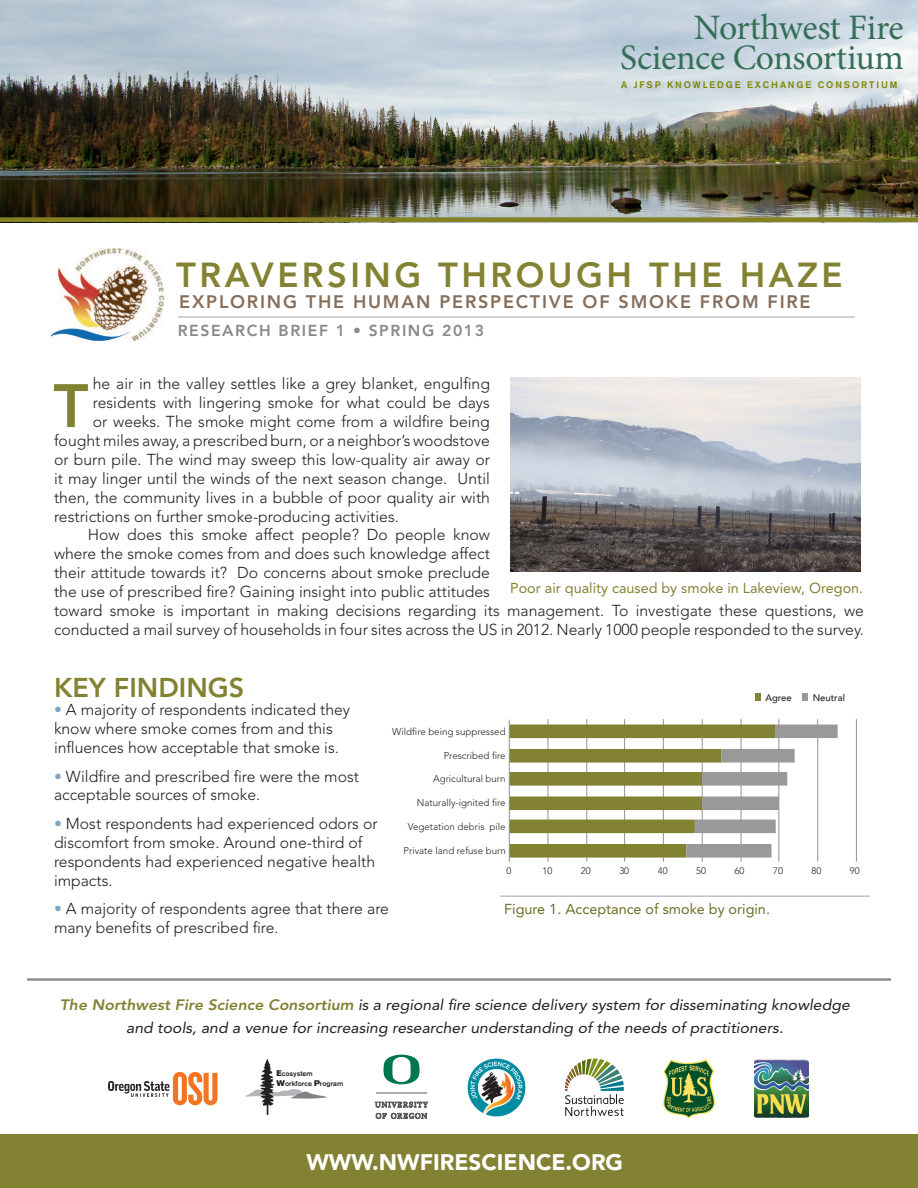
<style>
.page{position:relative;width:918px;height:1188px;background:#fff}
.page>*{position:absolute;margin:0;border:0;box-sizing:border-box;transform-origin:0 0}
.t1{font:800 60.6px "Avenir";color:#838233}
.t2{font:35.85px/30.6px "Minion Pro";letter-spacing:-.01em;color:#366f58;text-align:right}
.t3{font:800 34.5px "Avenir";letter-spacing:.1em;color:#838233}
.t4{font:800 27px "Avenir";color:#838233}
.t5{font:900 22.5px "Avenir";color:#fff}
.t6{font:800 18px "Avenir";letter-spacing:.1em;color:#876e5b}
.t7{font:300 15.75px/18.9px "Avenir";color:#231f20}
.t8{font:800 15.75px "Avenir";letter-spacing:.1em;color:#87898c}
.t9{font:italic 15px/22.5px "Avenir";color:#231f20;text-align:center;scale:1.05 1}
.t10{font:14.4px "Avenir";color:#838233}
.t11{font:14.4px "Avenir";color:#6d6e28}
.t12{font:300 9.75px "Avenir";color:#231f20}
.t13{font:500 9.45px "Akzidenz Grotesk BQ";letter-spacing:.2em;color:#7c8600}
.t14{font:300 9.45px "Avenir";color:#231f20}
.t15{font:500 9.45px "Avenir";color:#231f20}
.t16{font:500 7.05px/9.8px "Akzidenz Grotesk BQ";color:#231f20}
.s1{color:#81a5c0}
.s2{font-weight:800;color:#838233}
.s3{font-family:"Akzidenz Grotesk BQ Super";font-weight:400;font-size:8.1px}
</style>
<div class="page">
<img style="left:510px;top:377px;width:351px;height:195px">
<img style="left:0;top:0;width:918px;height:222px">
<hr style="left:178px;top:316px;width:677px;height:2px;background:#c1c2c4">
<img style="left:51px;top:248px;width:112px;height:93px">
<hr style="left:27px;top:978px;width:864px;height:3px;background:#87898c">
<svg style="left:245px;top:1059px;width:82px;height:56px"></svg>
<img style="left:663px;top:1060px;width:52px;height:57px">
<img style="left:468px;top:1059px;width:57px;height:57px">
<svg style="left:108px;top:1072px;width:109px;height:33px"></svg>
<img style="left:754px;top:1060px;width:55px;height:58px">
<svg style="left:565px;top:1059px;width:59px;height:57px"></svg>
<div style="left:0;top:1135px;width:918px;height:53px;background:#838132"></div>
<svg style="left:375px;top:1102px;width:53px;height:5px"></svg>
<svg style="left:376px;top:1113px;width:51px;height:6px"></svg>
<svg style="left:383px;top:1055px;width:37px;height:29px"></svg>
<hr style="left:376px;top:1093px;width:51px;height:1px;background:#5a5a5d">
<hr style="left:500px;top:895px;width:370px;height:2px;background:#c1c2c4">
<svg style="left:508px;top:693px;width:349px;height:169px"></svg>
<p class="t2" style="left:620px;top:12px;width:285px">Northwest Fire<br>Science Consortium</p>
<p class="t13" style="left:621px;top:79px;width:278px">A JFSP KNOWLEDGE EXCHANGE CONSORTIUM</p>
<p class="t3" style="left:176px;top:255px;width:668px">TRAVERSING THROUGH THE HAZE</p>
<p class="t6" style="left:179px;top:291px;width:633px">EXPLORING THE HUMAN PERSPECTIVE OF SMOKE FROM FIRE</p>
<p class="t8" style="left:178px;top:321px;width:308px">RESEARCH BRIEF 1 • SPRING 2013</p>
<p class="t1" style="left:54px;top:370px;width:36px">T</p>
<p class="t7" style="left:93px;top:374px;width:399px">he air in the valley settles like a grey blanket, engulfing</p>
<p class="t7" style="left:93px;top:393px;width:399px">residents with lingering smoke for what could be days</p>
<p class="t7" style="left:93px;top:412px;width:399px">or weeks. The smoke might come from a wildfire being</p>
<p class="t7" style="left:54px;top:431px;width:437px">fought miles away, a prescribed burn, or a neighbor’s woodstove</p>
<p class="t7" style="left:54px;top:450px;width:437px">or burn pile. The wind may sweep this low-quality air away or</p>
<p class="t7" style="left:54px;top:469px;width:437px">it may linger until the winds of the next season change. Until</p>
<p class="t7" style="left:54px;top:488px;width:438px">then, the community lives in a bubble of poor quality air with</p>
<p class="t7" style="left:54px;top:507px;width:346px">restrictions on further smoke-producing activities.</p>
<p class="t7" style="left:54px;top:526px;width:812px;text-indent:34px">How does this smoke affect people? Do people know<br>where the smoke comes from and does such knowledge affect<br>their attitude towards it? Do concerns about smoke preclude<br>the use of prescribed fire? Gaining insight into public attitudes<br>toward smoke is important in making decisions regarding its management. To investigate these questions, we conducted a mail survey of households in four sites across the US in 2012. Nearly 1000 people responded to the survey.</p>
<p class="t10" style="left:510px;top:579px;width:355px">Poor air quality caused by smoke in Lakeview, Oregon.</p>
<p class="t4" style="left:54px;top:672px;width:192px">KEY FINDINGS</p>
<p class="t7" style="left:54px;top:700px;width:298px"><span class="s1">•</span> A majority of respondents indicated they know where smoke comes from and this influences how acceptable that smoke is.</p>
<p class="t7" style="left:54px;top:767px;width:307px"><span class="s1">•</span> Wildfire and prescribed fire were the most acceptable sources of smoke.</p>
<p class="t7" style="left:54px;top:814px;width:325px"><span class="s1">•</span> Most respondents had experienced odors or discomfort from smoke. Around one-third of respondents had experienced negative health impacts.</p>
<p class="t7" style="left:54px;top:899px;width:337px"><span class="s1">•</span> A majority of respondents agree that there are many benefits of prescribed fire.</p>
<p class="t15" style="left:765px;top:689px;width:28px">Agree</p>
<p class="t15" style="left:813px;top:689px;width:34px">Neutral</p>
<p class="t12" style="left:392px;top:726px;width:115px">Wildfire being suppressed</p>
<p class="t12" style="left:444px;top:749px;width:63px">Prescribed fire</p>
<p class="t12" style="left:433px;top:773px;width:74px">Agricultural burn</p>
<p class="t12" style="left:417px;top:797px;width:90px">Naturally-ignited fire</p>
<p class="t12" style="left:408px;top:821px;width:99px">Vegetation debris pile</p>
<p class="t12" style="left:404px;top:845px;width:104px">Private land refuse burn</p>
<p class="t14" style="left:506px;top:865px;width:6px">0</p>
<p class="t14" style="left:542px;top:865px;width:11px">10</p>
<p class="t14" style="left:581px;top:865px;width:11px">20</p>
<p class="t14" style="left:619px;top:865px;width:11px">30</p>
<p class="t14" style="left:658px;top:865px;width:11px">40</p>
<p class="t14" style="left:696px;top:865px;width:11px">50</p>
<p class="t14" style="left:735px;top:865px;width:11px">60</p>
<p class="t14" style="left:773px;top:865px;width:11px">70</p>
<p class="t14" style="left:812px;top:865px;width:11px">80</p>
<p class="t14" style="left:850px;top:865px;width:11px">90</p>
<p class="t11" style="left:504px;top:900px;width:267px">Figure 1. Acceptance of smoke by origin.</p>
<p class="t9" style="left:60px;top:994px;width:754px"><span class="s2">The Northwest Fire Science Consortium</span> is a regional fire science delivery system for disseminating knowledge and tools, and a venue for increasing researcher understanding of the needs of practitioners.</p>
<p class="t16" style="left:277px;top:1069px;width:68px"><span class="s3">E</span>cosystem<br><span class="s3">W</span>orkforce <span class="s3">P</span>rogram</p>
<p class="t5" style="left:306px;top:1142px;width:318px">WWW.NWFIRESCIENCE.ORG</p>
</div>
